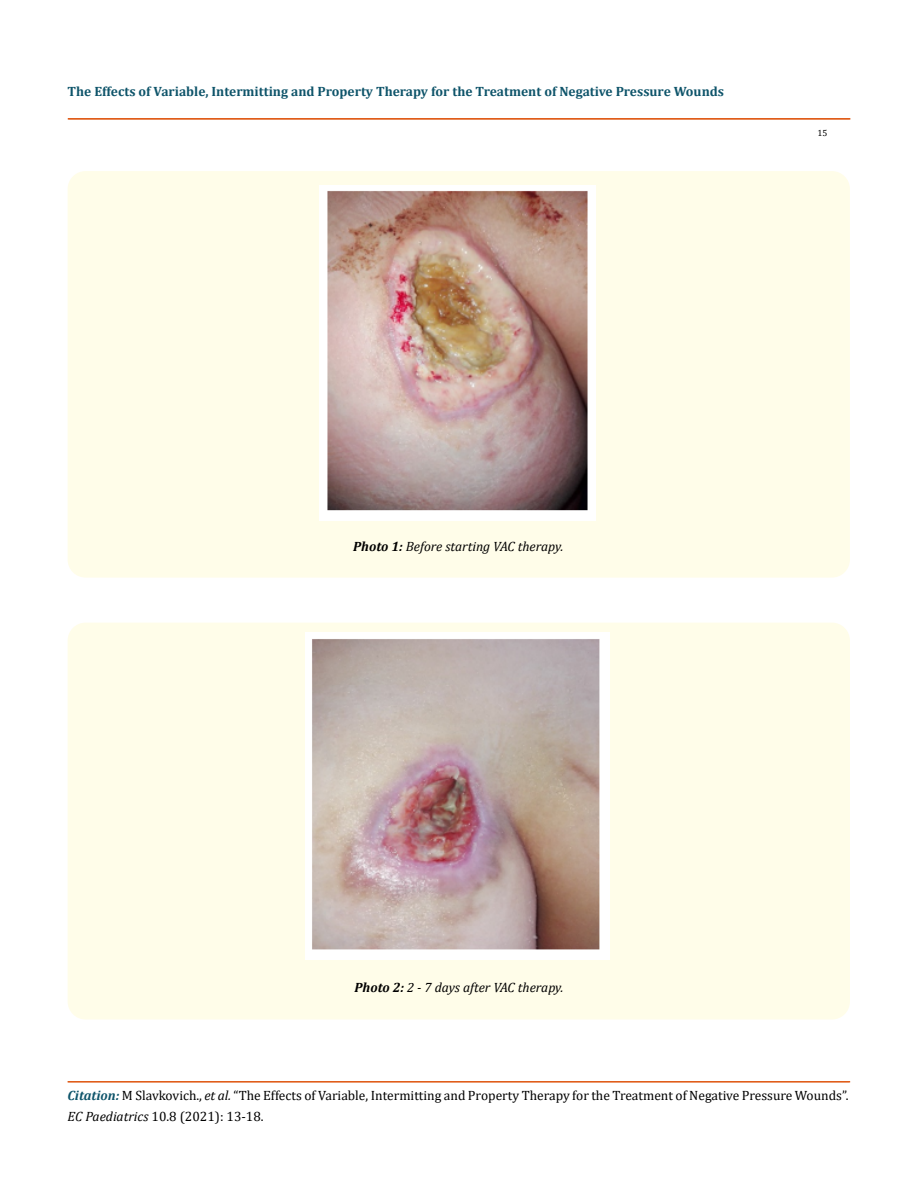
<style>
.page{position:relative;width:917px;height:1190px;background:#fff}
.page>*{position:absolute;margin:0;border:0;box-sizing:border-box;transform-origin:0 0}
.t1{font:13.5px/21px "Cambria";color:#000}
.t2{font:700 13.5px "Cambria";color:#0e546a}
.t3{font:italic 13.5px "Cambria";color:#000}
.t4{font:9px "Cambria";color:#000}
.s1{font-weight:700}
.s2{font-weight:700;font-style:italic;color:#0e546a}
.s3{font-style:italic}
</style>
<div class="page">
<hr style="left:68px;top:119px;width:781px;height:1px;background:#e05d1a">
<div style="left:68px;top:118px;width:782px;height:1px;border:1px solid #e05d1a"></div>
<div style="left:68px;top:1081px;width:781px;height:1px;border:1px solid #e05d1a"></div>
<div style="left:68px;top:171px;width:781px;height:406px;background:#fffde9;border-radius:18px"></div>
<div style="left:68px;top:622px;width:782px;height:397px;background:#fffde9;border-radius:18px"></div>
<img style="left:319px;top:185px;width:276px;height:335px">
<img style="left:305px;top:632px;width:304px;height:327px">
<p class="t2" style="left:68px;top:82px;width:658px">The Effects of Variable, Intermitting and Property Therapy for the Treatment of Negative Pressure Wounds</p>
<p class="t4" style="left:817px;top:128px;width:11px">15</p>
<p class="t3" style="left:353px;top:537px;width:212px"><span class="s1">Photo 1:</span> Before starting VAC therapy.</p>
<p class="t3" style="left:354px;top:977px;width:210px"><span class="s1">Photo 2:</span> 2 - 7 days after VAC therapy.</p>
<p class="t1" style="left:68px;top:1085px;width:782px"><span class="s2">Citation:</span> M Slavkovich., <span class="s3">et al.</span> “The Effects of Variable, Intermitting and Property Therapy for the Treatment of Negative Pressure Wounds”.<br><span class="s3">EC Paediatrics</span> 10.8 (2021): 13-18.</p>
</div>
